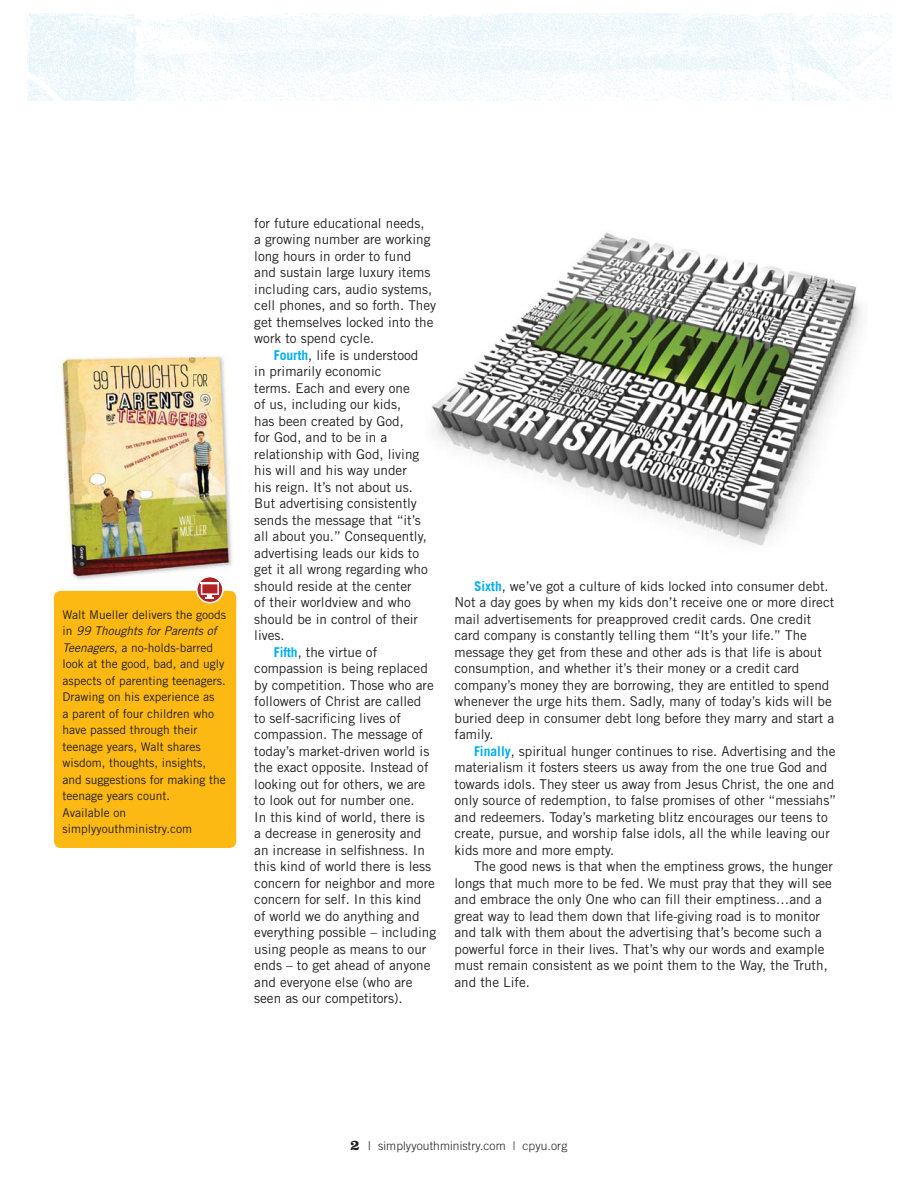
<style>
.page{position:relative;width:918px;height:1188px;background:#fff}
.page>*{position:absolute;margin:0;border:0;box-sizing:border-box;transform-origin:0 0}
.t1{font:13.5px/16.5px "Trade Gothic LT Std";color:#231f20}
.t2{font:12px/16.5px "Trade Gothic LT Std";color:#231f20}
.t3{font:300 12px "Trade Gothic LT Std";letter-spacing:.01em;color:#231f20}
.s1{font-style:italic}
.s2{font-weight:700;color:#00aeef}
.s3{font-family:"Clarendon LT Std";font-weight:700;font-size:15px}
.s4{font-weight:400}
</style>
<div class="page">
<img style="left:27px;top:14px;width:864px;height:86px">
<div style="left:54px;top:591px;width:182px;height:257px;background:#fdb913;border-radius:7px"></div>
<img style="left:61px;top:355px;width:171px;height:225px">
<svg style="left:196px;top:576px;width:28px;height:27px"></svg>
<img style="left:432px;top:232px;width:430px;height:314px">
<p class="t2" style="left:63px;top:607px;width:165px">Walt Mueller delivers the goods in <span class="s1">99 Thoughts for Parents of<br>Teenagers</span>, a no-holds-barred look at the good, bad, and ugly aspects of parenting teenagers.<br>Drawing on his experience as<br>a parent of four children who have passed through their teenage years, Walt shares wisdom, thoughts, insights, and suggestions for making the teenage years count.<br>Available on simplyyouthministry.com</p>
<p class="t1" style="left:254px;top:216px;width:183px">for future educational needs,<br>a growing number are working long hours in order to fund and sustain large luxury items including cars, audio systems, cell phones, and so forth. They get themselves locked into the work to spend cycle.</p>
<p class="t1" style="left:274px;top:348px;width:146px"><span class="s2">Fourth</span>, life is understood</p>
<p class="t1" style="left:254px;top:365px;width:129px">in primarily economic</p>
<p class="t1" style="left:254px;top:381px;width:157px">terms. Each and every one</p>
<p class="t1" style="left:254px;top:398px;width:148px">of us, including our kids,</p>
<p class="t1" style="left:254px;top:414px;width:151px">has been created by God,</p>
<p class="t1" style="left:254px;top:431px;width:135px">for God, and to be in a</p>
<p class="t1" style="left:254px;top:447px;width:167px">relationship with God, living</p>
<p class="t1" style="left:254px;top:464px;width:154px">his will and his way under</p>
<p class="t1" style="left:254px;top:480px;width:160px">his reign. It’s not about us.</p>
<p class="t1" style="left:254px;top:496px;width:164px">But advertising consistently</p>
<p class="t1" style="left:254px;top:513px;width:168px">sends the message that “it’s</p>
<p class="t1" style="left:254px;top:529px;width:174px">all about you.” Consequently,</p>
<p class="t1" style="left:254px;top:546px;width:166px">advertising leads our kids to</p>
<p class="t1" style="left:254px;top:562px;width:175px">get it all wrong regarding who</p>
<p class="t1" style="left:254px;top:579px;width:159px">should reside at the center</p>
<p class="t1" style="left:254px;top:595px;width:158px">of their worldview and who</p>
<p class="t1" style="left:254px;top:612px;width:165px">should be in control of their</p>
<p class="t1" style="left:254px;top:628px;width:32px">lives.</p>
<p class="t1" style="left:274px;top:645px;width:105px"><span class="s2">Fifth</span>, the virtue of</p>
<p class="t1" style="left:254px;top:661px;width:175px">compassion is being replaced</p>
<p class="t1" style="left:254px;top:678px;width:181px">by competition. Those who are</p>
<p class="t1" style="left:254px;top:694px;width:169px">followers of Christ are called</p>
<p class="t1" style="left:254px;top:711px;width:148px">to self-sacrificing lives of</p>
<p class="t1" style="left:254px;top:727px;width:170px">compassion. The message of</p>
<p class="t1" style="left:254px;top:744px;width:177px">today’s market-driven world is</p>
<p class="t1" style="left:254px;top:760px;width:176px">the exact opposite. Instead of</p>
<p class="t1" style="left:254px;top:777px;width:172px">looking out for others, we are</p>
<p class="t1" style="left:254px;top:793px;width:162px">to look out for number one.</p>
<p class="t1" style="left:254px;top:810px;width:172px">In this kind of world, there is</p>
<p class="t1" style="left:254px;top:826px;width:169px">a decrease in generosity and</p>
<p class="t1" style="left:254px;top:843px;width:172px">an increase in selfishness. In</p>
<p class="t1" style="left:254px;top:859px;width:178px">this kind of world there is less</p>
<p class="t1" style="left:254px;top:876px;width:182px">concern for neighbor and more</p>
<p class="t1" style="left:254px;top:892px;width:169px">concern for self. In this kind</p>
<p class="t1" style="left:254px;top:909px;width:167px">of world we do anything and</p>
<p class="t1" style="left:254px;top:925px;width:183px">everything possible – including</p>
<p class="t1" style="left:254px;top:942px;width:174px">using people as means to our</p>
<p class="t1" style="left:254px;top:958px;width:178px">ends – to get ahead of anyone</p>
<p class="t1" style="left:254px;top:975px;width:160px">and everyone else (who are</p>
<p class="t1" style="left:254px;top:991px;width:150px">seen as our competitors).</p>
<p class="t1" style="left:455px;top:579px;width:381px;text-indent:19px"><span class="s2">Sixth</span>, we’ve got a culture of kids locked into consumer debt.<br>Not a day goes by when my kids don’t receive one or more direct mail advertisements for preapproved credit cards. One credit card company is constantly telling them “It’s your life.” The message they get from these and other ads is that life is about consumption, and whether it’s their money or a credit card company’s money they are borrowing, they are entitled to spend whenever the urge hits them. Sadly, many of today’s kids will be buried deep in consumer debt long before they marry and start a family.</p>
<p class="t1" style="left:455px;top:744px;width:383px;text-indent:19px"><span class="s2">Finally</span>, spiritual hunger continues to rise. Advertising and the materialism it fosters steers us away from the one true God and towards idols. They steer us away from Jesus Christ, the one and only source of redemption, to false promises of other “messiahs” and redeemers. Today’s marketing blitz encourages our teens to create, pursue, and worship false idols, all the while leaving our kids more and more empty.</p>
<p class="t1" style="left:455px;top:859px;width:380px;text-indent:19px">The good news is that when the emptiness grows, the hunger longs that much more to be fed. We must pray that they will see and embrace the only One who can fill their emptiness…and a great way to lead them down that life-giving road is to monitor and talk with them about the advertising that’s become such a powerful force in their lives. That’s why our words and example must remain consistent as we point them to the Way, the Truth, and the Life.</p>
<p class="t3" style="left:351px;top:1139px;width:218px"><span class="s3">2</span> <span class="s4">|</span> simplyyouthministry.com | cpyu.org</p>
</div>
